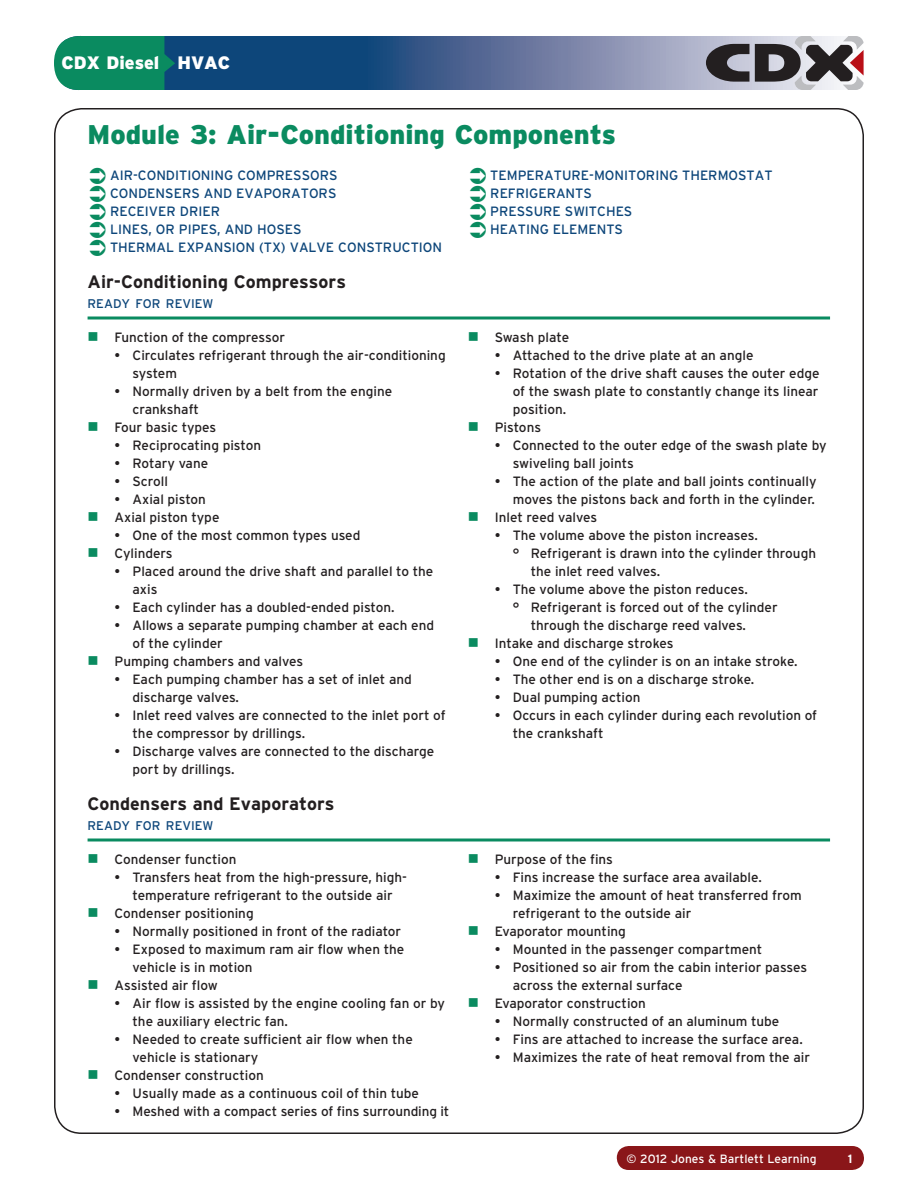
<style>
.page{position:relative;width:918px;height:1188px;background:#fff}
.page>*{position:absolute;margin:0;border:0;box-sizing:border-box;transform-origin:0 0}
.t1{font:900 27px "Interstate";color:#0a8b60}
.t2{font:700 18px "Interstate";color:#231f20}
.t3{font:900 18px "Interstate";color:#fff}
.t4{font:13.5px/18px "Interstate";color:#231f20}
.t5{font:13.5px "Interstate";color:#0d467a}
.t6{font:12.6px "Interstate";color:#0d467a}
.t7{font:12px "Interstate";color:#fff}
.t8{font:700 12px "Interstate";color:#fff}
</style>
<div class="page">
<div style="left:617px;top:1146px;width:247px;height:24px;background:#8a1619;border-radius:12px"></div>
<svg style="left:56px;top:36px;width:810px;height:54px"></svg>
<svg style="left:54px;top:35px;width:121px;height:55px"></svg>
<svg style="left:706px;top:44px;width:43px;height:38px"></svg>
<svg style="left:755px;top:36px;width:109px;height:54px"></svg>
<svg style="left:88px;top:316px;width:742px;height:4px"></svg>
<svg style="left:88px;top:838px;width:742px;height:4px"></svg>
<h2 class="t3" style="left:62px;top:53px;width:170px">CDX Diesel HVAC</h2>
<h1 class="t1" style="left:88px;top:119px;width:530px">Module 3: Air-Conditioning Components</h1>
<p class="t5" style="left:110px;top:167px;width:46px">Air-Conditionin</p>
<p class="t5" style="left:224px;top:167px;width:53px">g Compressors</p>
<p class="t5" style="left:110px;top:185px;width:19px">Condensers</p>
<p class="t5" style="left:204px;top:185px;width:11px">and</p>
<p class="t5" style="left:236px;top:185px;width:28px">Evaporators</p>
<p class="t5" style="left:110px;top:203px;width:18px">Recei</p>
<p class="t5" style="left:149px;top:203px;width:49px">ver Drier</p>
<p class="t5" style="left:110px;top:221px;width:17px">Lines</p>
<p class="t5" style="left:148px;top:221px;width:48px">, or Pipes</p>
<p class="t5" style="left:217px;top:221px;width:18px">, and</p>
<p class="t5" style="left:257px;top:221px;width:19px">Hoses</p>
<p class="t5" style="left:110px;top:239px;width:18px">Ther</p>
<p class="t5" style="left:146px;top:239px;width:59px">mal Expansion</p>
<p class="t5" style="left:259px;top:239px;width:41px">(TX) Val</p>
<p class="t5" style="left:317px;top:239px;width:41px">ve Constr</p>
<p class="t5" style="left:392px;top:239px;width:19px">uction</p>
<h2 class="t2" style="left:88px;top:271px;width:260px">Air-Conditioning Compressors</h2>
<p class="t6" style="left:88px;top:295px;width:127px">READY FOR REVIEW</p>
<p class="t4" style="left:115px;top:328px;width:172px">Function of the compressor</p>
<p class="t4" style="left:133px;top:346px;width:315px;text-indent:-18px">• Circulates refrigerant through the air-conditioning system</p>
<p class="t4" style="left:115px;top:382px;width:279px">• Normally driven by a belt from the engine</p>
<p class="t4" style="left:133px;top:400px;width:68px">crankshaft</p>
<p class="t4" style="left:115px;top:418px;width:103px">Four basic types</p>
<p class="t4" style="left:115px;top:436px;width:148px">• Reciprocating piston</p>
<p class="t4" style="left:115px;top:454px;width:95px">• Rotary vane</p>
<p class="t4" style="left:115px;top:472px;width:55px">• Scroll</p>
<p class="t4" style="left:115px;top:490px;width:106px">• Axial piston<br>Axial piston type</p>
<p class="t4" style="left:115px;top:526px;width:247px">• One of the most common types used<br>Cylinders</p>
<p class="t4" style="left:133px;top:562px;width:302px;text-indent:-18px">• Placed around the drive shaft and parallel to the axis</p>
<p class="t4" style="left:115px;top:598px;width:282px">• Each cylinder has a doubled-ended piston.</p>
<p class="t4" style="left:115px;top:616px;width:321px">• Allows a separate pumping chamber at each end</p>
<p class="t4" style="left:133px;top:634px;width:92px">of the cylinder</p>
<p class="t4" style="left:115px;top:652px;width:190px">Pumping chambers and valves</p>
<p class="t4" style="left:133px;top:670px;width:281px;text-indent:-18px">• Each pumping chamber has a set of inlet and discharge valves.</p>
<p class="t4" style="left:133px;top:706px;width:315px;text-indent:-18px">• Inlet reed valves are connected to the inlet port of the compressor by drillings.</p>
<p class="t4" style="left:133px;top:742px;width:303px;text-indent:-18px">• Discharge valves are connected to the discharge port by drillings.</p>
<h2 class="t2" style="left:88px;top:793px;width:248px">Condensers and Evaporators</h2>
<p class="t6" style="left:88px;top:817px;width:127px">READY FOR REVIEW</p>
<p class="t4" style="left:115px;top:850px;width:123px">Condenser function</p>
<p class="t4" style="left:115px;top:868px;width:294px">• Transfers heat from the high-pressure, high-</p>
<p class="t4" style="left:133px;top:886px;width:262px">temperature refrigerant to the outside air</p>
<p class="t4" style="left:115px;top:904px;width:141px">Condenser positioning</p>
<p class="t4" style="left:115px;top:922px;width:288px">• Normally positioned in front of the radiator</p>
<p class="t4" style="left:115px;top:940px;width:291px">• Exposed to maximum ram air flow when the</p>
<p class="t4" style="left:133px;top:958px;width:122px">vehicle is in motion</p>
<p class="t4" style="left:115px;top:976px;width:105px">Assisted air flow</p>
<p class="t4" style="left:133px;top:994px;width:314px;text-indent:-18px">• Air flow is assisted by the engine cooling fan or by the auxiliary electric fan.</p>
<p class="t4" style="left:115px;top:1030px;width:300px">• Needed to create sufficient air flow when the</p>
<p class="t4" style="left:133px;top:1048px;width:127px">vehicle is stationary</p>
<p class="t4" style="left:115px;top:1066px;width:151px">Condenser construction</p>
<p class="t4" style="left:115px;top:1084px;width:306px">• Usually made as a continuous coil of thin tube</p>
<p class="t4" style="left:115px;top:1102px;width:336px">• Meshed with a compact series of fins surrounding it</p>
<p class="t5" style="left:490px;top:167px;width:37px">Temperat</p>
<p class="t5" style="left:562px;top:167px;width:42px">ure-Monitorin</p>
<p class="t5" style="left:669px;top:167px;width:31px">g Ther</p>
<p class="t5" style="left:718px;top:167px;width:21px">mostat</p>
<p class="t5" style="left:490px;top:185px;width:18px">Refri</p>
<p class="t5" style="left:529px;top:185px;width:19px">gerants</p>
<p class="t5" style="left:490px;top:203px;width:18px">Press</p>
<p class="t5" style="left:534px;top:203px;width:60px">ure Switches</p>
<p class="t5" style="left:490px;top:221px;width:19px">Heatin</p>
<p class="t5" style="left:540px;top:221px;width:58px">g Elements</p>
<p class="t4" style="left:495px;top:328px;width:76px">Swash plate</p>
<p class="t4" style="left:495px;top:346px;width:260px">• Attached to the drive plate at an angle</p>
<p class="t4" style="left:495px;top:364px;width:326px">• Rotation of the drive shaft causes the outer edge</p>
<p class="t4" style="left:513px;top:382px;width:307px">of the swash plate to constantly change its linear</p>
<p class="t4" style="left:513px;top:400px;width:55px">position.</p>
<p class="t4" style="left:495px;top:418px;width:48px">Pistons</p>
<p class="t4" style="left:513px;top:436px;width:315px;text-indent:-18px">• Connected to the outer edge of the swash plate by swiveling ball joints</p>
<p class="t4" style="left:495px;top:472px;width:323px">• The action of the plate and ball joints continually</p>
<p class="t4" style="left:513px;top:490px;width:304px">moves the pistons back and forth in the cylinder.</p>
<p class="t4" style="left:495px;top:508px;width:104px">Inlet reed valves</p>
<p class="t4" style="left:495px;top:526px;width:265px">• The volume above the piston increases.</p>
<p class="t4" style="left:513px;top:544px;width:305px">° Refrigerant is drawn into the cylinder through</p>
<p class="t4" style="left:531px;top:562px;width:131px">the inlet reed valves.</p>
<p class="t4" style="left:495px;top:580px;width:255px">• The volume above the piston reduces.</p>
<p class="t4" style="left:513px;top:598px;width:266px">° Refrigerant is forced out of the cylinder</p>
<p class="t4" style="left:531px;top:616px;width:217px">through the discharge reed valves.</p>
<p class="t4" style="left:495px;top:634px;width:180px">Intake and discharge strokes</p>
<p class="t4" style="left:495px;top:652px;width:304px">• One end of the cylinder is on an intake stroke.</p>
<p class="t4" style="left:495px;top:670px;width:261px">• The other end is on a discharge stroke.</p>
<p class="t4" style="left:495px;top:688px;width:147px">• Dual pumping action</p>
<p class="t4" style="left:513px;top:706px;width:306px;text-indent:-18px">• Occurs in each cylinder during each revolution of the crankshaft</p>
<p class="t4" style="left:495px;top:850px;width:120px">Purpose of the fins</p>
<p class="t4" style="left:495px;top:868px;width:268px">• Fins increase the surface area available.</p>
<p class="t4" style="left:495px;top:886px;width:309px">• Maximize the amount of heat transferred from</p>
<p class="t4" style="left:513px;top:904px;width:180px">refrigerant to the outside air</p>
<p class="t4" style="left:495px;top:922px;width:133px">Evaporator mounting</p>
<p class="t4" style="left:495px;top:940px;width:269px">• Mounted in the passenger compartment</p>
<p class="t4" style="left:495px;top:958px;width:314px">• Positioned so air from the cabin interior passes</p>
<p class="t4" style="left:513px;top:976px;width:171px">across the external surface</p>
<p class="t4" style="left:495px;top:994px;width:153px">Evaporator construction</p>
<p class="t4" style="left:495px;top:1012px;width:286px">• Normally constructed of an aluminum tube</p>
<p class="t4" style="left:495px;top:1030px;width:310px">• Fins are attached to increase the surface area.</p>
<p class="t4" style="left:495px;top:1048px;width:317px">• Maximizes the rate of heat removal from the air</p>
<p class="t7" style="left:627px;top:1151px;width:191px">© 2012 Jones &amp; Bartlett Learning</p>
<p class="t8" style="left:848px;top:1151px;width:6px">1</p>
</div>
